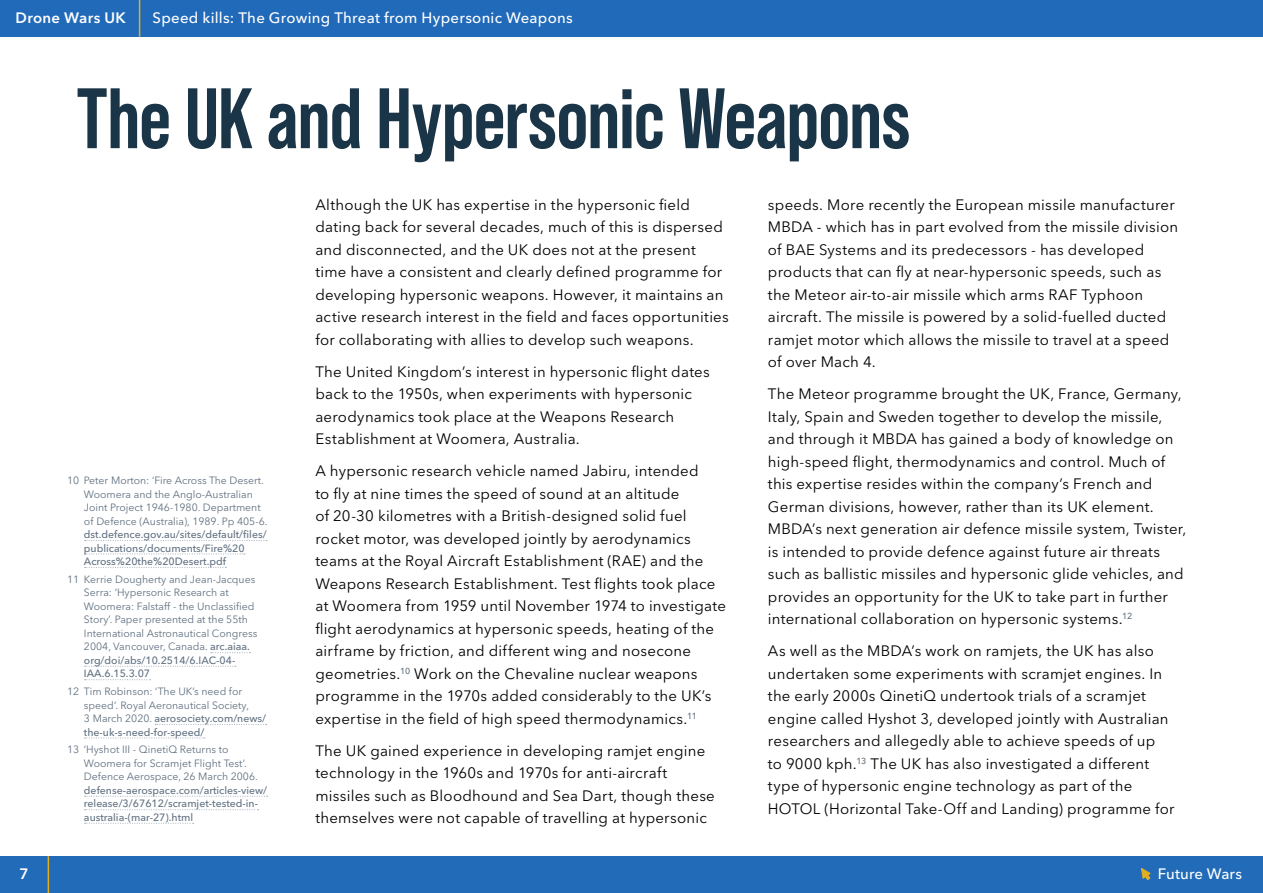
<style>
.page{position:relative;width:1263px;height:893px;background:#fff}
.page>*{position:absolute;margin:0;border:0;box-sizing:border-box;transform-origin:0 0}
.A_head{font:700 85.5px "Bebas Neue Pro";letter-spacing:-.015em;color:#1a3547}
.Body{font:15px/22.5px "Avenir Next LT Pro";letter-spacing:.015em;color:#000}
.t1{font:500 15px "Avenir Next LT Pro";letter-spacing:.015em;color:#fff}
.t2{font:600 15px "Avenir Next LT Pro";letter-spacing:.02em;color:#fff}
.Footnote{font:10.5px/13.5px "Avenir Next LT Pro";color:#617181}
.Footnote-2{font:500 10.5px/13.5px "Avenir Next LT Pro";color:#617181}
.s1{font-weight:500}
.s2{font-weight:400}
</style>
<div class="page">
<div style="left:0;top:856px;width:1263px;height:37px;background:#226bb8"></div>
<div style="left:0;top:0;width:1263px;height:37px;background:#216ab9"></div>
<svg style="left:1141px;top:868px;width:10px;height:12px"></svg>
<hr style="left:48px;top:856px;width:1px;height:37px;background:#e1af20">
<hr style="left:139px;top:0;width:1px;height:37px;background:#e1af20">
<svg style="left:85px;top:540px;width:182px;height:1px"></svg>
<svg style="left:85px;top:553px;width:160px;height:1px"></svg>
<svg style="left:85px;top:567px;width:141px;height:1px"></svg>
<svg style="left:211px;top:652px;width:39px;height:1px"></svg>
<svg style="left:85px;top:666px;width:151px;height:1px"></svg>
<svg style="left:85px;top:679px;width:66px;height:1px"></svg>
<svg style="left:155px;top:724px;width:112px;height:1px"></svg>
<svg style="left:85px;top:737px;width:120px;height:1px"></svg>
<svg style="left:85px;top:796px;width:183px;height:1px"></svg>
<svg style="left:85px;top:809px;width:173px;height:1px"></svg>
<svg style="left:85px;top:823px;width:109px;height:1px"></svg>
<p class="t2" style="left:16px;top:9px;width:112px">Drone Wars UK</p>
<p class="t1" style="left:153px;top:9px;width:422px">Speed kills: The Growing Threat from Hypersonic Weapons</p>
<p class="A_head" style="left:77px;top:70px;width:835px">The UK and Hypersonic Weapons</p>
<p class="Footnote" style="left:84px;top:474px;width:185px;text-indent:-17px">10 Peter Morton: ‘Fire Across The Desert.<br>Woomera and the Anglo-Australian Joint Project 1946-1980. Department of Defence (Australia), 1989. Pp 405-6. <span class="s1">dst.defence.gov.au/sites/default/files/ publications/documents/Fire%20<br>Across%20the%20Desert.pdf</span></p>
<p class="Footnote" style="left:84px;top:572px;width:175px;text-indent:-17px">11 Kerrie Dougherty and Jean-Jacques Serra: ‘Hypersonic Research at Woomera: Falstaff - the Unclassified Story’. Paper presented at the 55th International Astronautical Congress 2004, Vancouver, Canada. <span class="s1">arc.aiaa. org/doi/abs/10.2514/6.IAC-04- IAA.6.15.3.07</span></p>
<p class="Footnote" style="left:84px;top:685px;width:184px;text-indent:-17px">12 Tim Robinson: ‘The UK’s need for speed’. Royal Aeronautical Society,<br>3 March 2020. <span class="s1">aerosociety.com/news/ the-uk-s-need-for-speed/</span></p>
<p class="Footnote-2" style="left:84px;top:743px;width:185px;text-indent:-17px"><span class="s2">13 ‘Hyshot III - QinetiQ Returns to Woomera for Scramjet Flight Test’.<br>Defence Aerospace, 26 March 2006. </span>defense-aerospace.com/articles-view/ release/3/67612/scramjet-tested-in&shy;australia-(mar-27).html</p>
<p class="Body" style="left:315px;top:193px;width:415px">Although the UK has expertise in the hypersonic field dating back for several decades, much of this is dispersed and disconnected, and the UK does not at the present time have a consistent and clearly defined programme for developing hypersonic weapons. However, it maintains an active research interest in the field and faces opportunities for collaborating with allies to develop such weapons.</p>
<p class="Body" style="left:315px;top:360px;width:396px">The United Kingdom’s interest in hypersonic flight dates back to the 1950s, when experiments with hypersonic aerodynamics took place at the Weapons Research Establishment at Woomera, Australia.</p>
<p class="Body" style="left:315px;top:460px;width:412px">A hypersonic research vehicle named Jabiru, intended<br>to fly at nine times the speed of sound at an altitude<br>of 20-30 kilometres with a British-designed solid fuel rocket motor, was developed jointly by aerodynamics teams at the Royal Aircraft Establishment (RAE) and the Weapons Research Establishment. Test flights took place at Woomera from 1959 until November 1974 to investigate flight aerodynamics at hypersonic speeds, heating of the airframe by friction, and different wing and nosecone geometries.<sup>10</sup> Work on the Chevaline nuclear weapons programme in the 1970s added considerably to the UK’s expertise in the field of high speed thermodynamics.<sup>11</sup></p>
<p class="Body" style="left:315px;top:739px;width:401px">The UK gained experience in developing ramjet engine technology in the 1960s and 1970s for anti-aircraft missiles such as Bloodhound and Sea Dart, though these themselves were not capable of travelling at hypersonic</p>
<p class="Body" style="left:768px;top:193px;width:412px">speeds. More recently the European missile manufacturer MBDA - which has in part evolved from the missile division of BAE Systems and its predecessors - has developed products that can fly at near-hypersonic speeds, such as the Meteor air-to-air missile which arms RAF Typhoon aircraft. The missile is powered by a solid-fuelled ducted ramjet motor which allows the missile to travel at a speed of over Mach 4.</p>
<p class="Body" style="left:768px;top:383px;width:420px">The Meteor programme brought the UK, France, Germany, Italy, Spain and Sweden together to develop the missile, and through it MBDA has gained a body of knowledge on high-speed flight, thermodynamics and control. Much of this expertise resides within the company’s French and German divisions, however, rather than its UK element.<br>MBDA’s next generation air defence missile system, Twister, is intended to provide defence against future air threats such as ballistic missiles and hypersonic glide vehicles, and provides an opportunity for the UK to take part in further international collaboration on hypersonic systems.<sup>12</sup></p>
<p class="Body" style="left:768px;top:640px;width:408px">As well as the MBDA’s work on ramjets, the UK has also undertaken some experiments with scramjet engines. In the early 2000s QinetiQ undertook trials of a scramjet engine called Hyshot 3, developed jointly with Australian researchers and allegedly able to achieve speeds of up<br>to 9000 kph.<sup>13</sup> The UK has also investigated a different type of hypersonic engine technology as part of the HOTOL (Horizontal Take-Off and Landing) programme for</p>
<p class="t2" style="left:20px;top:864px;width:11px">7</p>
<p class="t1" style="left:1158px;top:864px;width:86px">Future Wars</p>
</div>
